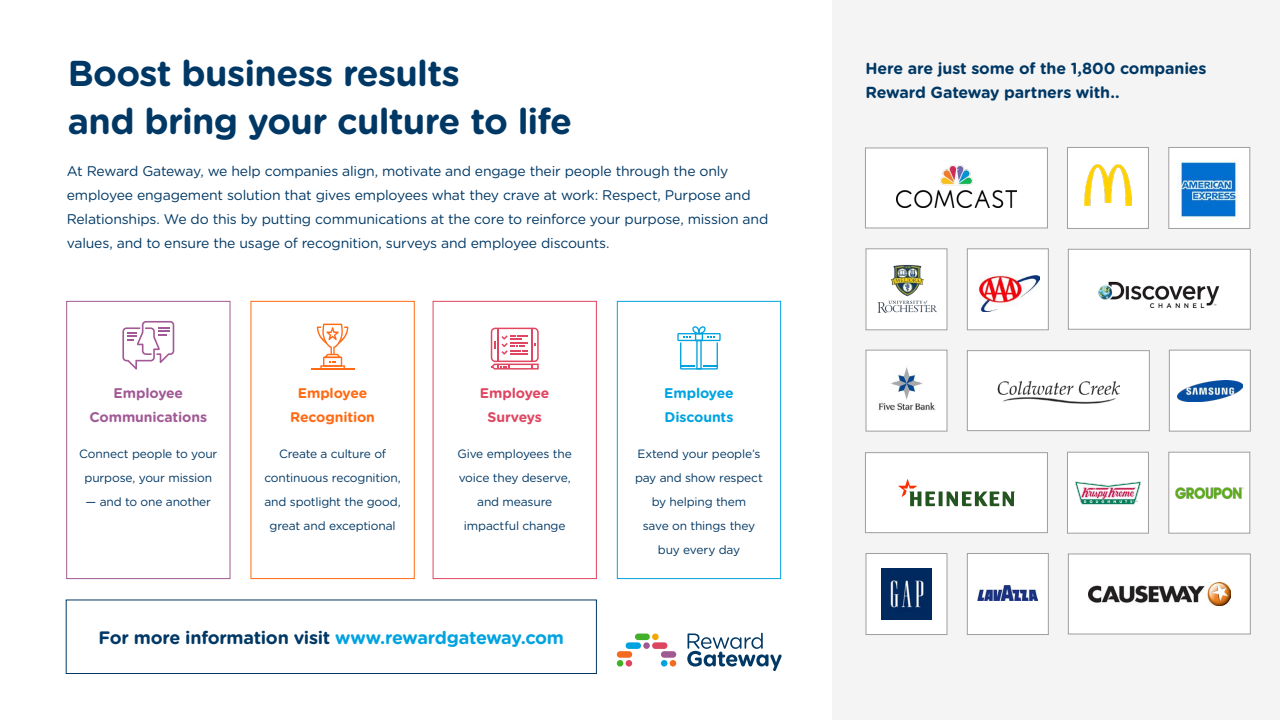
<style>
.page{position:relative;width:1280px;height:720px;background:#fff}
.page>*{position:absolute;margin:0;border:0;box-sizing:border-box;transform-origin:0 0}
.t1{font:700 36px/48px "Gotham Rounded";letter-spacing:-.02em;color:#003865}
.t2{font:700 18px "Gotham Rounded";letter-spacing:-.02em;color:#003865}
.t3{font:700 16px/24px "Gotham Rounded";letter-spacing:-.01em;color:#003865}
.t4{font:14px/24px "Gotham Rounded";letter-spacing:-.015em;color:#003865}
.t5{font:700 14px/24px "Gotham Rounded";letter-spacing:-.01em;color:#a15a95;text-align:center}
.t6{font:700 14px/24px "Gotham Rounded";letter-spacing:-.01em;color:#ff6a13;text-align:center}
.t7{font:700 14px/24px "Gotham Rounded";letter-spacing:-.01em;color:#00a3e0}
.t8{font:700 14px/24px "Gotham Rounded";letter-spacing:-.015em;color:#df4661;text-align:center}
.t9{font:12px/24px "Gotham Rounded";letter-spacing:-.01em;color:#003865;text-align:center}
.s1{color:#00a3e0}
</style>
<div class="page">
<div style="left:832px;top:0;width:448px;height:720px;background:#f4f4f4"></div>
<div style="left:66px;top:301px;width:165px;height:278px;border:1px solid #a15a95"></div>
<div style="left:250px;top:301px;width:165px;height:278px;border:1px solid #ff6a13"></div>
<div style="left:433px;top:301px;width:164px;height:278px;border:1px solid #df4661"></div>
<div style="left:617px;top:301px;width:164px;height:278px;border:1px solid #00a3e0"></div>
<svg style="left:122px;top:321px;width:52px;height:49px"></svg>
<svg style="left:317px;top:324px;width:31px;height:44px"></svg>
<hr style="left:311px;top:368px;width:43px;height:2px;background:#ff6a13">
<svg style="left:677px;top:326px;width:44px;height:44px"></svg>
<svg style="left:491px;top:328px;width:48px;height:42px"></svg>
<div style="left:865px;top:147px;width:183px;height:81px;background:#fff;border:1px solid #a19ea0"></div>
<div style="left:1067px;top:147px;width:82px;height:82px;background:#fff;border:1px solid #a19ea0"></div>
<div style="left:1168px;top:147px;width:82px;height:82px;background:#fff;border:1px solid #a19ea0"></div>
<div style="left:1068px;top:249px;width:183px;height:81px;background:#fff;border:1px solid #a19ea0"></div>
<div style="left:967px;top:248px;width:82px;height:82px;background:#fff;border:1px solid #a19ea0"></div>
<div style="left:866px;top:248px;width:82px;height:82px;background:#fff;border:1px solid #a19ea0"></div>
<div style="left:967px;top:350px;width:183px;height:81px;background:#fff;border:1px solid #a19ea0"></div>
<div style="left:1169px;top:350px;width:82px;height:82px;background:#fff;border:1px solid #a19ea0"></div>
<div style="left:866px;top:350px;width:82px;height:82px;background:#fff;border:1px solid #a19ea0"></div>
<div style="left:865px;top:452px;width:183px;height:81px;background:#fff;border:1px solid #a19ea0"></div>
<div style="left:1067px;top:452px;width:82px;height:82px;background:#fff;border:1px solid #a19ea0"></div>
<div style="left:1168px;top:452px;width:82px;height:82px;background:#fff;border:1px solid #a19ea0"></div>
<div style="left:1068px;top:553px;width:183px;height:81px;background:#fff;border:1px solid #a19ea0"></div>
<div style="left:967px;top:553px;width:82px;height:82px;background:#fff;border:1px solid #a19ea0"></div>
<div style="left:866px;top:553px;width:82px;height:82px;background:#fff;border:1px solid #a19ea0"></div>
<div style="left:66px;top:599px;width:531px;height:75px;border:1px solid #003865"></div>
<svg style="left:687px;top:633px;width:95px;height:38px"></svg>
<div style="left:635px;top:634px;width:15px;height:6px;background:#42b029;border-radius:3px"></div>
<div style="left:617px;top:651px;width:15px;height:7px;background:#f26b21;border-radius:3px"></div>
<div style="left:661px;top:651px;width:15px;height:7px;background:#a15994;border-radius:3px"></div>
<div style="left:652px;top:642px;width:15px;height:7px;background:#de4561;border-radius:3px"></div>
<div style="left:626px;top:642px;width:15px;height:7px;background:#00a3e0;border-radius:3px"></div>
<div style="left:670px;top:660px;width:6px;height:7px;background:#f26b21;border-radius:50%"></div>
<div style="left:661px;top:660px;width:6px;height:7px;background:#00a3e0;border-radius:50%"></div>
<div style="left:652px;top:634px;width:7px;height:6px;background:#f2a800;border-radius:50%"></div>
<div style="left:617px;top:660px;width:6px;height:7px;background:#42b029;border-radius:50%"></div>
<div style="left:643px;top:642px;width:7px;height:7px;background:#a15994;border-radius:50%"></div>
<div style="left:626px;top:660px;width:6px;height:7px;background:#de4561;border-radius:50%"></div>
<img style="left:897px;top:165px;width:119px;height:43px">
<img style="left:1085px;top:165px;width:46px;height:41px">
<img style="left:1178px;top:160px;width:61px;height:62px">
<img style="left:1098px;top:281px;width:122px;height:27px">
<img style="left:877px;top:264px;width:59px;height:49px">
<img style="left:979px;top:275px;width:61px;height:37px">
<img style="left:978px;top:585px;width:60px;height:16px">
<img style="left:1075px;top:481px;width:66px;height:24px">
<img style="left:1175px;top:487px;width:69px;height:12px">
<svg style="left:898px;top:479px;width:117px;height:27px"></svg>
<img style="left:878px;top:367px;width:57px;height:44px">
<img style="left:997px;top:380px;width:123px;height:24px">
<img style="left:882px;top:568px;width:49px;height:51px">
<img style="left:1088px;top:582px;width:143px;height:24px">
<img style="left:1178px;top:380px;width:64px;height:21px">
<h1 class="t1" style="left:68px;top:48px;width:506px">Boost business results<br>and bring your culture to life</h1>
<p class="t4" style="left:67px;top:158px;width:703px">At Reward Gateway, we help companies align, motivate and engage their people through the only employee engagement solution that gives employees what they crave at work: Respect, Purpose and Relationships. We do this by putting communications at the core to reinforce your purpose, mission and values, and to ensure the usage of recognition, surveys and employee discounts.</p>
<p class="t5" style="left:90px;top:380px;width:119px">Employee<br>Communications</p>
<p class="t9" style="left:79px;top:441px;width:140px">Connect people to your purpose, your mission</p>
<p class="t9" style="left:86px;top:489px;width:127px">— and to one another</p>
<p class="t6" style="left:290px;top:380px;width:86px">Employee<br>Recognition</p>
<p class="t9" style="left:264px;top:441px;width:138px">Create a culture of continuous recognition, and spotlight the good, great and exceptional</p>
<p class="t8" style="left:480px;top:380px;width:71px">Employee<br>Surveys</p>
<p class="t9" style="left:458px;top:441px;width:116px">Give employees the voice they deserve, and measure impactful change</p>
<p class="t2" style="left:99px;top:624px;width:467px">For more information visit <span class="s1">www.rewardgateway.com</span></p>
<p class="t7" style="left:664px;top:380px;width:71px">Employee<br>Discounts</p>
<p class="t9" style="left:635px;top:441px;width:129px">Extend your people’s pay and show respect by helping them<br>save on things they buy every day</p>
<p class="t3" style="left:866px;top:56px;width:343px">Here are just some of the 1,800 companies<br>Reward Gateway partners with..</p>
</div>
